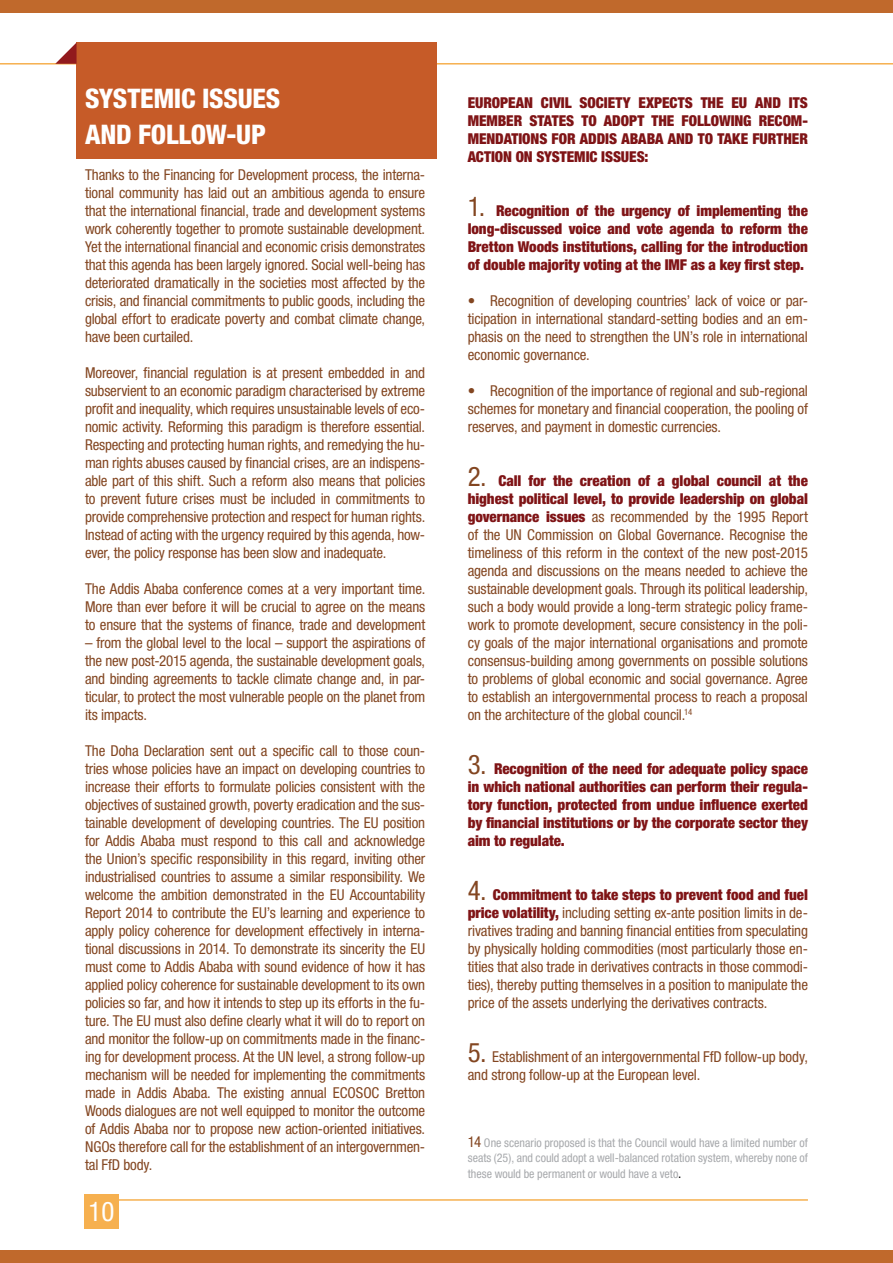
<style>
.page{position:relative;width:893px;height:1263px;background:#fff}
.page>*{position:absolute;margin:0;border:0;box-sizing:border-box;transform-origin:0 0}
.t1{font:800 condensed 27px/36px "Helvetica Neue LT Pro";letter-spacing:-.01em;color:#fff}
.t2{font:condensed 27px "Helvetica Neue LT Pro";color:#fff}
.t3{font:condensed 15px/18px "Helvetica Neue LT Pro";letter-spacing:-.01em;color:#834621;text-align:justify}
.t4{font:900 condensed 15px/18px "Helvetica Neue LT Pro";letter-spacing:-.005em;color:#7f1416;text-align:justify}
.t5{font:condensed 12px/14.4px "Helvetica Neue LT Pro";color:#a7a9ac}
.s1{font-weight:400;font-size:27px;color:#834621}
.s2{font-size:27px}
.s3{font-weight:900;color:#7f1416}
.s4{font-size:15px;color:#834621}
.s5{font-size:13.5px;color:#000}
</style>
<div class="page">
<hr style="left:0;top:63px;width:893px;height:2px;background:#f6b04f">
<hr style="left:85px;top:1199px;width:723px;height:2px;background:#f6b04f">
<div style="left:85px;top:1194px;width:34px;height:34px;background:#f6b04f"></div>
<div style="left:77px;top:43px;width:360px;height:116px;background:#c65b28"></div>
<svg style="left:55px;top:43px;width:22px;height:21px"></svg>
<div style="left:0;top:1250px;width:893px;height:13px;background:#c0692c"></div>
<div style="left:0;top:0;width:893px;height:13px;background:#c0692c"></div>
<h1 class="t1" style="left:85px;top:80px;width:197px">SYSTEMIC ISSUES<br>AND FOLLOW-UP</h1>
<p class="t3" style="left:85px;top:166px;width:342px">Thanks to the Financing for Development process, the interna&shy;tional community has laid out an ambitious agenda to ensure that the international financial, trade and development systems work coherently together to promote sustainable development.<br>Yet the international financial and economic crisis demonstrates that this agenda has been largely ignored. Social well-being has deteriorated dramatically in the societies most affected by the crisis, and financial commitments to public goods, including the global effort to eradicate poverty and combat climate change, have been curtailed.</p>
<p class="t3" style="left:85px;top:364px;width:342px">Moreover, financial regulation is at present embedded in and subservient to an economic paradigm characterised by extreme profit and inequality, which requires unsustainable levels of eco&shy;nomic activity. Reforming this paradigm is therefore essential.<br>Respecting and protecting human rights, and remedying the hu&shy;man rights abuses caused by financial crises, are an indispens&shy;able part of this shift. Such a reform also means that policies to prevent future crises must be included in commitments to provide comprehensive protection and respect for human rights.<br>Instead of acting with the urgency required by this agenda, how&shy;ever, the policy response has been slow and inadequate.</p>
<p class="t3" style="left:85px;top:580px;width:342px">The Addis Ababa conference comes at a very important time.<br>More than ever before it will be crucial to agree on the means to ensure that the systems of finance, trade and development</p>
<p class="t3" style="left:85px;top:634px;width:342px">– from the global level to the local – support the aspirations of the new post-2015 agenda, the sustainable development goals, and binding agreements to tackle climate change and, in par&shy;ticular, to protect the most vulnerable people on the planet from its impacts.</p>
<p class="t3" style="left:85px;top:742px;width:342px">The Doha Declaration sent out a specific call to those coun&shy;tries whose policies have an impact on developing countries to increase their efforts to formulate policies consistent with the objectives of sustained growth, poverty eradication and the sus&shy;tainable development of developing countries. The EU position for Addis Ababa must respond to this call and acknowledge the Union’s specific responsibility in this regard, inviting other industrialised countries to assume a similar responsibility. We welcome the ambition demonstrated in the EU Accountability Report 2014 to contribute the EU’s learning and experience to apply policy coherence for development effectively in interna&shy;tional discussions in 2014. To demonstrate its sincerity the EU must come to Addis Ababa with sound evidence of how it has applied policy coherence for sustainable development to its own policies so far, and how it intends to step up its efforts in the fu&shy;ture. The EU must also define clearly what it will do to report on and monitor the follow-up on commitments made in the financ&shy;ing for development process. At the UN level, a strong follow-up mechanism will be needed for implementing the commitments made in Addis Ababa. The existing annual ECOSOC Bretton Woods dialogues are not well equipped to monitor the outcome of Addis Ababa nor to propose new action-oriented initiatives.<br>NGOs therefore call for the establishment of an intergovernmen&shy;tal FfD body.</p>
<h1 class="t2" style="left:88px;top:1196px;width:27px">10</h1>
<p class="t4" style="left:468px;top:93px;width:342px">EUROPEAN CIVIL SOCIETY EXPECTS THE EU AND ITS MEMBER STATES TO ADOPT THE FOLLOWING RECOM-MENDATIONS FOR ADDIS ABABA AND TO TAKE FURTHER ACTION ON SYSTEMIC ISSUES:</p>
<p class="t4" style="left:468px;top:201px;width:342px"><span class="s1">1.</span> Recognition of the urgency of implementing the long-discussed voice and vote agenda to reform the Bretton Woods institutions, calling for the introduction of double majority voting at the IMF as a key first step.</p>
<p class="t3" style="left:468px;top:292px;width:342px">• Recognition of developing countries’ lack of voice or par&shy;ticipation in international standard-setting bodies and an em&shy;phasis on the need to strengthen the UN’s role in international economic governance.</p>
<p class="t3" style="left:468px;top:382px;width:342px">• Recognition of the importance of regional and sub-regional schemes for monetary and financial cooperation, the pooling of reserves, and payment in domestic currencies.</p>
<p class="t3" style="left:468px;top:472px;width:342px"><span class="s2">2.</span> <span class="s3">Call for the creation of a global council at the highest political level, to provide leadership on global governance issues</span> as recommended by the 1995 Report of the UN Commission on Global Governance. Recognise the timeliness of this reform in the context of the new post-2015 agenda and discussions on the means needed to achieve the sustainable development goals. Through its political leadership, such a body would provide a long-term strategic policy frame&shy;work to promote development, secure consistency in the poli&shy;cy goals of the major international organisations and promote consensus-building among governments on possible solutions to problems of global economic and social governance. Agree to establish an intergovernmental process to reach a proposal on the architecture of the global council.<sup>14</sup></p>
<p class="t4" style="left:468px;top:759px;width:342px"><span class="s1">3.</span> Recognition of the need for adequate policy space in which national authorities can perform their regula&shy;tory function, protected from undue influence exerted by financial institutions or by the corporate sector they aim to regulate.</p>
<p class="t3" style="left:468px;top:886px;width:342px"><span class="s2">4.</span> <span class="s3">Commitment to take steps to prevent food and fuel price volatility,</span> including setting ex-ante position limits in de&shy;rivatives trading and banning financial entities from speculating by physically holding commodities (most particularly those en&shy;tities that also trade in derivatives contracts in those commodi&shy;ties), thereby putting themselves in a position to manipulate the price of the assets underlying the derivatives contracts.</p>
<p class="t3" style="left:468px;top:1048px;width:342px"><span class="s2">5.</span> Establishment of an intergovernmental FfD follow-up body, and strong follow-up at the European level.</p>
<p class="t5" style="left:468px;top:1136px;width:342px"><span class="s4">14</span> One scenario proposed is that the Council would have a limited number of seats (25), and could adopt a well-balanced rotation system, whereby none of</p>
<p class="t5" style="left:468px;top:1166px;width:215px">these would be permanent or would have a veto<span class="s5">.</span></p>
</div>
